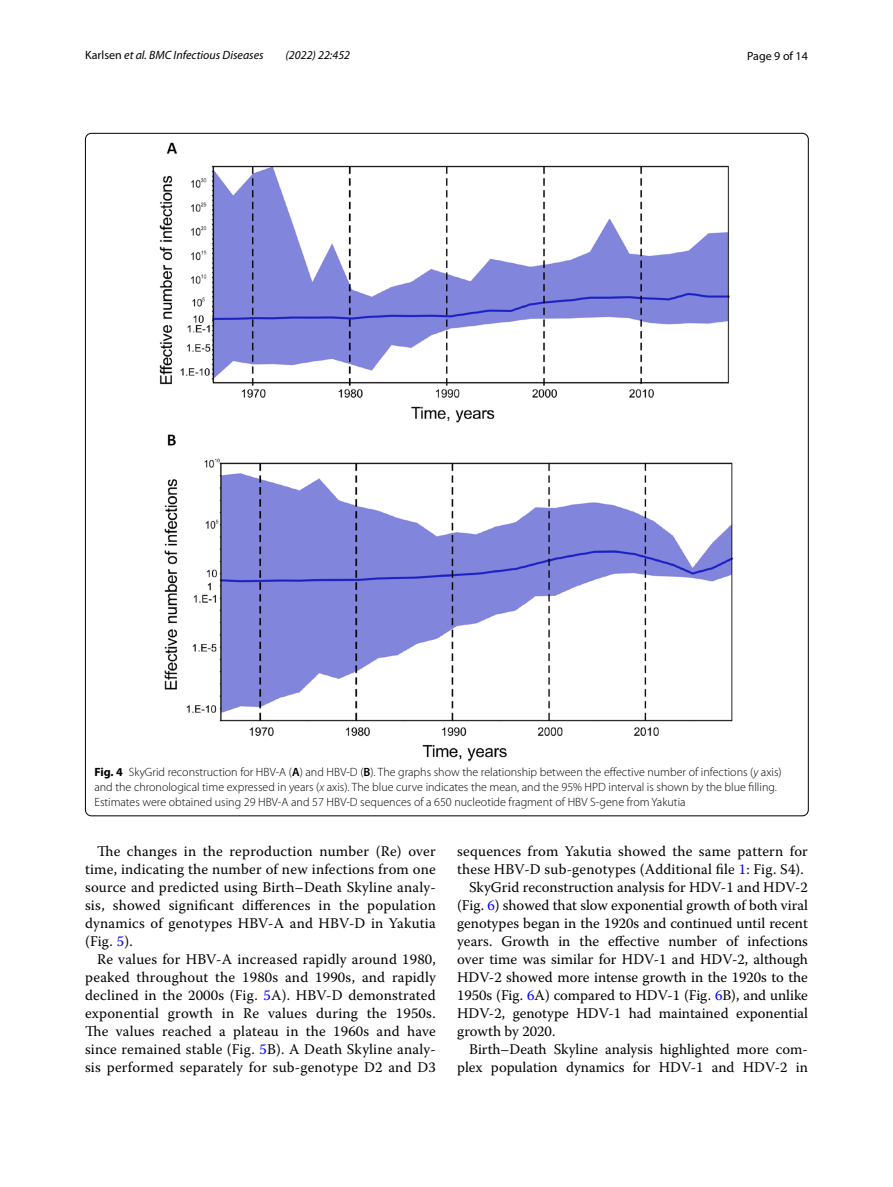
<style>
.page{position:relative;width:893px;height:1187px;background:#fff}
.page>*{position:absolute;margin:0;border:0;box-sizing:border-box;transform-origin:0 0}
.t1{font:14.7px/18px "Warnock Pro";color:#000;text-align:justify}
.t2{font:300 12px/15px "Myriad Pro";color:#000}
.t3{font:italic 12px "Myriad Pro";color:#000}
.t4{font:12px "Myriad Pro";color:#000}
.s1{font-style:normal}
.s2{font-weight:700}
.s3{font-weight:600}
.s4{font-style:italic}
.s5{color:#00f}
</style>
<div class="page">
<img style="left:160px;top:142px;width:574px;height:619px">
<p class="t3" style="left:85px;top:48px;width:180px"><span class="s1">Karlsen</span> et al. BMC Infectious Diseases</p>
<p class="t3" style="left:286px;top:48px;width:66px">(2022) 22:452</p>
<p class="t4" style="left:747px;top:48px;width:62px">Page 9 of 14</p>
<p class="t2" style="left:94px;top:765px;width:689px"><span class="s2">Fig. 4</span> SkyGrid reconstruction for HBV-A (<span class="s3">A</span>) and HBV-D (<span class="s3">B</span>). The graphs show the relationship between the effective number of infections (<span class="s4">y</span> axis) and the chronological time expressed in years (<span class="s4">x</span> axis). The blue curve indicates the mean, and the 95% HPD interval is shown by the blue filling.<br>Estimates were obtained using 29 HBV-A and 57 HBV-D sequences of a 650 nucleotide fragment of HBV S-gene from Yakutia</p>
<p class="t1" style="left:85px;top:841px;width:352px;text-indent:12px">The changes in the reproduction number (Re) over time, indicating the number of new infections from one source and predicted using Birth–Death Skyline analy&shy;sis, showed significant differences in the population dynamics of genotypes HBV-A and HBV-D in Yakutia (Fig. <span class="s5">5</span>).</p>
<p class="t1" style="left:85px;top:949px;width:352px;text-indent:12px">Re values for HBV-A increased rapidly around 1980, peaked throughout the 1980s and 1990s, and rapidly declined in the 2000s (Fig. <span class="s5">5</span>A). HBV-D demonstrated exponential growth in Re values during the 1950s.<br>The values reached a plateau in the 1960s and have since remained stable (Fig. <span class="s5">5</span>B). A Death Skyline analy&shy;sis performed separately for sub-genotype D2 and D3</p>
<p class="t1" style="left:457px;top:841px;width:352px">sequences from Yakutia showed the same pattern for</p>
<p class="t1" style="left:457px;top:859px;width:348px">these HBV-D sub-genotypes (Additional file <span class="s5">1</span>: Fig. S4).</p>
<p class="t1" style="left:469px;top:877px;width:340px">SkyGrid reconstruction analysis for HDV-1 and HDV-2</p>
<p class="t1" style="left:457px;top:895px;width:352px">(Fig. <span class="s5">6</span>) showed that slow exponential growth of both viral</p>
<p class="t1" style="left:457px;top:913px;width:352px">genotypes began in the 1920s and continued until recent</p>
<p class="t1" style="left:457px;top:931px;width:352px">years. Growth in the effective number of infections</p>
<p class="t1" style="left:457px;top:949px;width:352px">over time was similar for HDV-1 and HDV-2, although</p>
<p class="t1" style="left:457px;top:967px;width:352px">HDV-2 showed more intense growth in the 1920s to the</p>
<p class="t1" style="left:457px;top:985px;width:352px">1950s (Fig. <span class="s5">6</span>A) compared to HDV-1 (Fig. <span class="s5">6</span>B), and unlike</p>
<p class="t1" style="left:457px;top:1003px;width:352px">HDV-2, genotype HDV-1 had maintained exponential</p>
<p class="t1" style="left:457px;top:1021px;width:100px">growth by 2020.</p>
<p class="t1" style="left:469px;top:1039px;width:340px">Birth–Death Skyline analysis highlighted more com-</p>
<p class="t1" style="left:457px;top:1057px;width:352px">plex population dynamics for HDV-1 and HDV-2 in</p>
</div>
